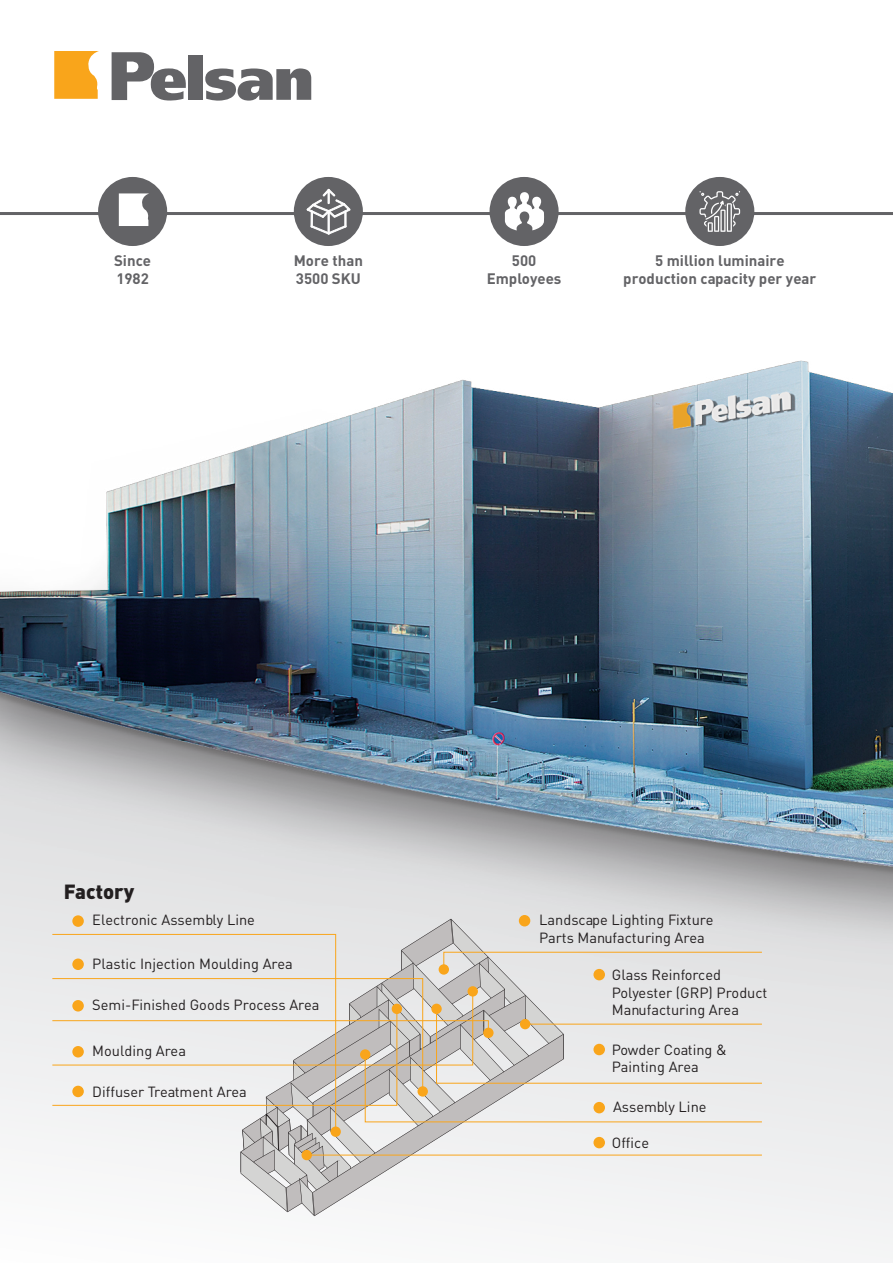
<style>
.page{position:relative;width:893px;height:1263px;background:#fff}
.page>*{position:absolute;margin:0;border:0;box-sizing:border-box;transform-origin:0 0}
.t1{font:20.25px "DIN Black Tr";color:#231f20}
.t2{font:15px/18px "DINT Bold Tr";color:#636366}
.t3{font:14.55px/17.5px "DIN Tr";color:#231f20}
</style>
<div class="page">
<svg style="left:0;top:1086px;width:893px;height:173px"></svg>
<hr style="left:0;top:212px;width:893px;height:3px;background:#636366">
<hr style="left:892px;top:214px;width:1px;height:477px;background:#636366">
<svg style="left:54px;top:51px;width:45px;height:48px;background:#f9b037"></svg>
<div style="left:188px;top:56px;width:15px;height:44px;background:#636366"></div>
<svg style="left:112px;top:52px;width:74px;height:49px"></svg>
<svg style="left:205px;top:68px;width:106px;height:33px"></svg>
<div style="left:98px;top:177px;width:69px;height:69px;background:#636366;border-radius:50%"></div>
<div style="left:294px;top:177px;width:69px;height:69px;background:#636366;border-radius:50%"></div>
<div style="left:490px;top:177px;width:69px;height:69px;background:#636366;border-radius:50%"></div>
<div style="left:685px;top:177px;width:69px;height:69px;background:#636366;border-radius:50%"></div>
<svg style="left:505px;top:192px;width:39px;height:36px"></svg>
<svg style="left:306px;top:188px;width:45px;height:40px"></svg>
<svg style="left:119px;top:193px;width:30px;height:33px"></svg>
<svg style="left:699px;top:191px;width:41px;height:37px"></svg>
<img style="left:0;top:228px;width:893px;height:858px">
<svg style="left:52px;top:919px;width:711px;height:297px"></svg>
<div style="left:72px;top:915px;width:12px;height:12px;background:#f9a51b;border-radius:50%"></div>
<div style="left:72px;top:958px;width:12px;height:12px;background:#f9a51b;border-radius:50%"></div>
<div style="left:72px;top:1000px;width:12px;height:11px;background:#f9a51b;border-radius:50%"></div>
<div style="left:72px;top:1046px;width:12px;height:11px;background:#f9a51b;border-radius:50%"></div>
<div style="left:72px;top:1086px;width:12px;height:11px;background:#f9a51b;border-radius:50%"></div>
<div style="left:593px;top:1137px;width:12px;height:11px;background:#f9a51b;border-radius:50%"></div>
<div style="left:593px;top:1102px;width:12px;height:11px;background:#f9a51b;border-radius:50%"></div>
<div style="left:593px;top:1044px;width:12px;height:11px;background:#f9a51b;border-radius:50%"></div>
<div style="left:593px;top:969px;width:12px;height:11px;background:#f9a51b;border-radius:50%"></div>
<div style="left:519px;top:915px;width:11px;height:11px;background:#f9a51b;border-radius:50%"></div>
<div style="left:439px;top:964px;width:10px;height:11px;background:#f9a51b;border-radius:50%"></div>
<div style="left:468px;top:986px;width:10px;height:10px;background:#f9a51b;border-radius:50%"></div>
<div style="left:483px;top:1028px;width:11px;height:10px;background:#f9a51b;border-radius:50%"></div>
<div style="left:520px;top:1019px;width:10px;height:10px;background:#f9a51b;border-radius:50%"></div>
<div style="left:431px;top:1004px;width:11px;height:10px;background:#f9a51b;border-radius:50%"></div>
<div style="left:392px;top:1004px;width:10px;height:10px;background:#f9a51b;border-radius:50%"></div>
<div style="left:417px;top:1086px;width:11px;height:10px;background:#f9a51b;border-radius:50%"></div>
<div style="left:360px;top:1049px;width:10px;height:11px;background:#f9a51b;border-radius:50%"></div>
<div style="left:330px;top:1126px;width:11px;height:11px;background:#f9a51b;border-radius:50%"></div>
<div style="left:302px;top:1150px;width:10px;height:10px;background:#f9a51b;border-radius:50%"></div>
<p class="t2" style="left:114px;top:250px;width:39px">Since<br>1982</p>
<p class="t2" style="left:294px;top:250px;width:71px">More than<br>3500 SKU</p>
<p class="t2" style="left:487px;top:250px;width:76px;text-align:center">500<br>Employees</p>
<p class="t2" style="left:623px;top:250px;width:195px;text-align:center">5 million luminaire production capacity per year</p>
<p class="t1" style="left:64px;top:878px;width:72px">Factory</p>
<p class="t3" style="left:92px;top:911px;width:164px">Electronic Assembly Line</p>
<p class="t3" style="left:539px;top:911px;width:176px">Landscape Lighting Fixture<br>Parts Manufacturing Area</p>
<p class="t3" style="left:612px;top:966px;width:157px">Glass Reinforced<br>Polyester (GRP) Product<br>Manufacturing Area</p>
<p class="t3" style="left:612px;top:1040px;width:117px">Powder Coating &amp;<br>Painting Area</p>
<p class="t3" style="left:613px;top:1098px;width:95px">Assembly Line</p>
<p class="t3" style="left:612px;top:1134px;width:39px">Office</p>
<p class="t3" style="left:92px;top:955px;width:202px">Plastic Injection Moulding Area</p>
<p class="t3" style="left:92px;top:996px;width:229px">Semi-Finished Goods Process Area</p>
<p class="t3" style="left:92px;top:1042px;width:95px">Moulding Area</p>
<p class="t3" style="left:92px;top:1083px;width:156px">Diffuser Treatment Area</p>
</div>
